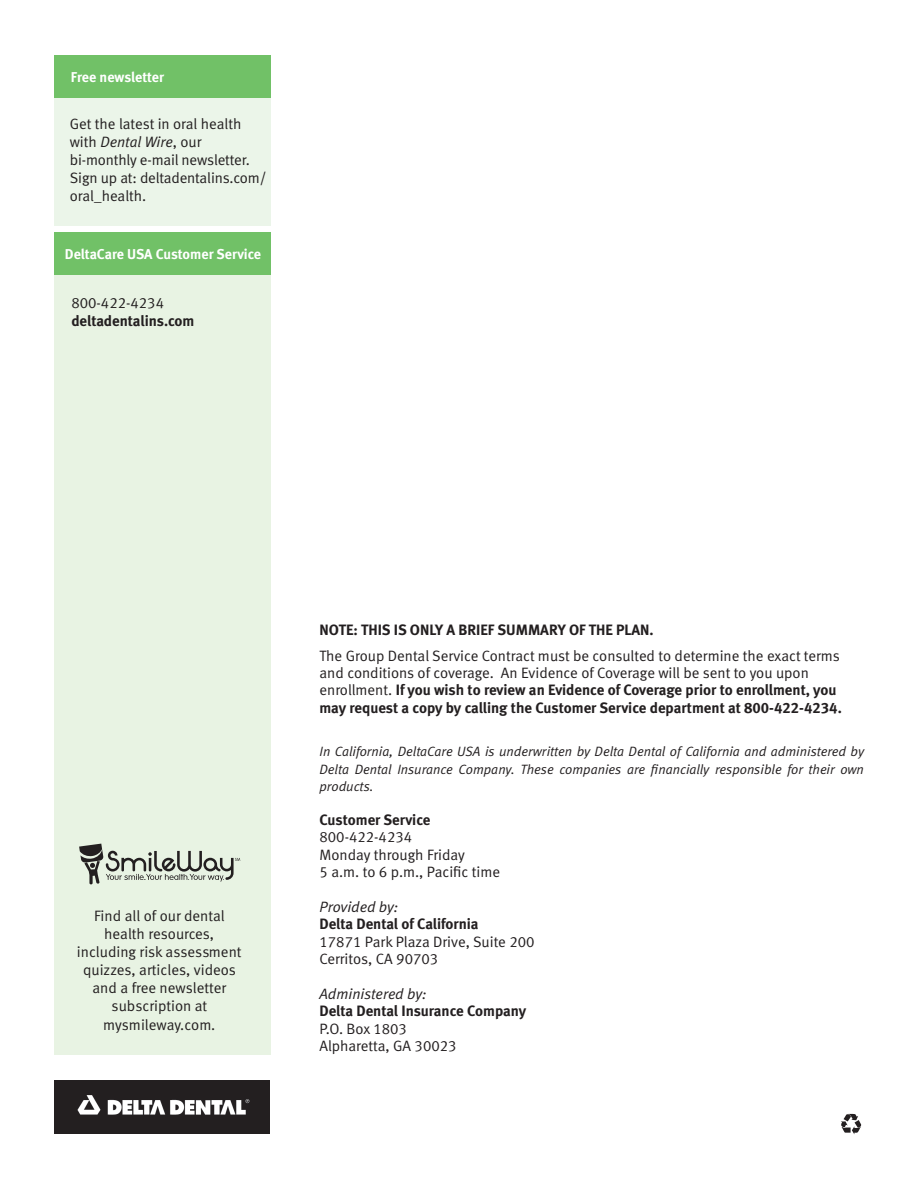
<style>
.page{position:relative;width:918px;height:1188px;background:#fff}
.page>*{position:absolute;margin:0;border:0;box-sizing:border-box;transform-origin:0 0}
.t1{font:15px/17.2px "Meta Normal LF";color:#231f20}
.t2{font:15px/18px "Meta Normal";letter-spacing:-.01em;color:#231f20}
.t3{font:15px "Meta Bold LF";color:#231f20}
.t4{font:14.25px "Meta Bold LF";color:#fff}
.t5{font:italic 13.5px/17.2px "Meta Normal LF";color:#231f20;text-align:justify}
.s1{font-style:italic}
.s2{font-family:"Meta Bold LF"}
</style>
<div class="page">
<div style="left:54px;top:266px;width:217px;height:789px;background:#e8f3e3"></div>
<div style="left:54px;top:93px;width:217px;height:133px;background:#ebf5e9"></div>
<div style="left:54px;top:55px;width:217px;height:43px;background:#71c167"></div>
<div style="left:54px;top:233px;width:217px;height:42px;background:#71c167"></div>
<img style="left:54px;top:1081px;width:216px;height:53px">
<svg style="left:841px;top:1114px;width:20px;height:20px"></svg>
<svg style="left:79px;top:844px;width:161px;height:40px"></svg>
<p class="t4" style="left:71px;top:68px;width:94px">Free newsletter</p>
<p class="t2" style="left:70px;top:114px;width:198px">Get the latest in oral health with <span class="s1">Dental Wire</span>, our bi‑monthly e‑mail newsletter.<br>Sign up at: deltadentalins.com/ oral_health.</p>
<p class="t4" style="left:65px;top:245px;width:198px">DeltaCare USA Customer Service</p>
<p class="t1" style="left:71px;top:294px;width:94px">800‑422‑4234</p>
<p class="t3" style="left:71px;top:311px;width:125px">deltadentalins.com</p>
<p class="t1" style="left:77px;top:907px;width:166px;line-height:18px;text-align:center">Find all of our dental health resources, including risk assessment quizzes, articles, videos and a free newsletter subscription at mysmileway.com.</p>
<p class="t3" style="left:320px;top:620px;width:336px">NOTE: THIS IS ONLY A BRIEF SUMMARY OF THE PLAN.</p>
<p class="t1" style="left:320px;top:647px;width:524px">The Group Dental Service Contract must be consulted to determine the exact terms and conditions of coverage. An Evidence of Coverage will be sent to you upon enrollment. <span class="s2">If you wish to review an Evidence of Coverage prior to enrollment, you may request a copy by calling the Customer Service department at 800‑422‑4234.</span></p>
<p class="t5" style="left:320px;top:743px;width:546px">In California, DeltaCare USA is underwritten by Delta Dental of California and administered by Delta Dental Insurance Company. These companies are financially responsible for their own products.</p>
<p class="t1" style="left:320px;top:811px;width:182px"><span class="s2">Customer Service<br></span>800‑422‑4234<br>Monday through Friday<br>5 a.m. to 6 p.m., Pacific time</p>
<p class="t1" style="left:320px;top:898px;width:217px"><span class="s1">Provided by:<br></span><span class="s2">Delta Dental of California<br></span>17871 Park Plaza Drive, Suite 200<br>Cerritos, CA 90703</p>
<p class="t1" style="left:320px;top:985px;width:208px"><span class="s1">Administered by:<br></span><span class="s2">Delta Dental Insurance Company<br></span>P.O. Box 1803<br>Alpharetta, GA 30023</p>
</div>
